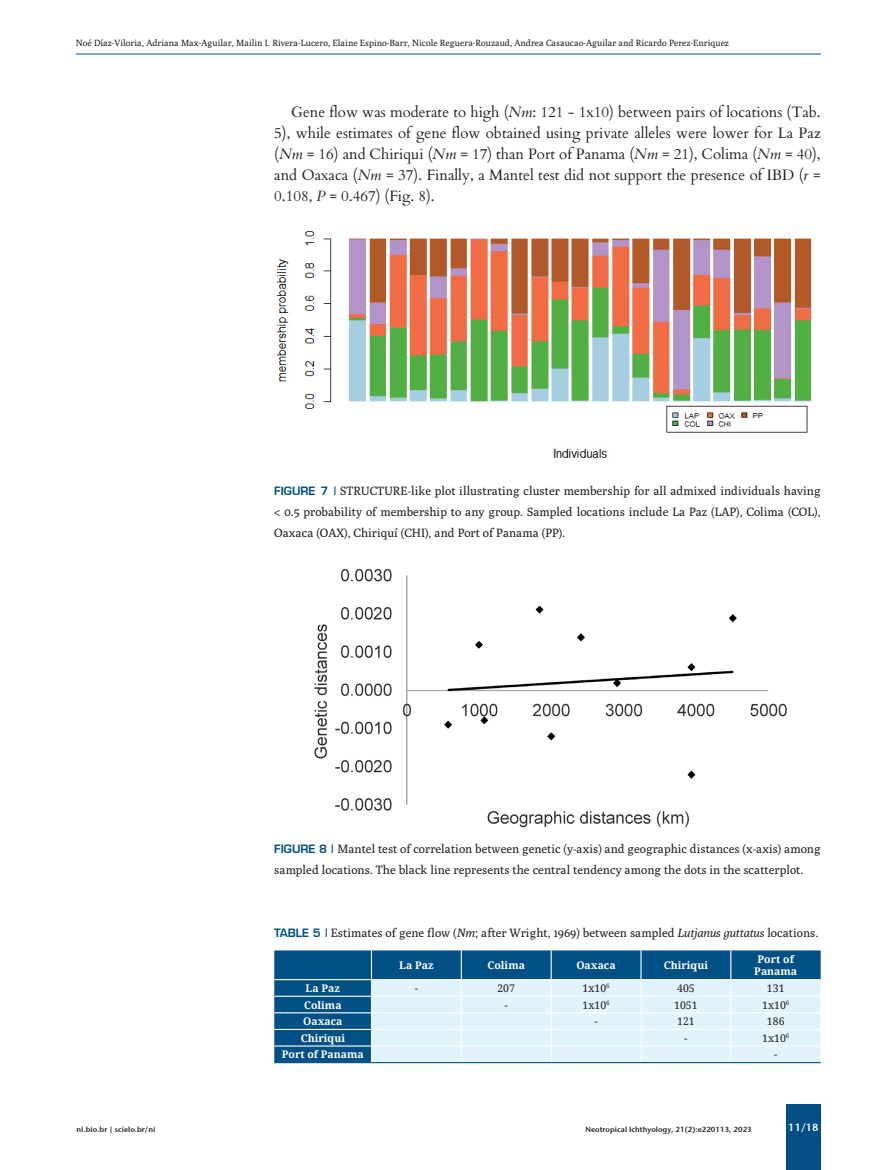
<style>
.page{position:relative;width:893px;height:1170px;background:#fff}
.page>*{position:absolute;margin:0;border:0;box-sizing:border-box;transform-origin:0 0}
.t1{font:15px/21px "Cardo";color:#231f20;text-align:justify}
.t2{font:12px/21px "Poly";color:#231f20;text-align:justify}
.t3{font:700 10.5px/12.6px "Droid Serif";color:#fff;text-align:center}
.t4{font:10.5px "Droid Serif";color:#231f20}
.t5{font:10.5px "Stone Sans Sem ITCTT Semi";color:#fff}
.t6{font:9px "Poly";color:#231f20}
.t7{font:7.5px "Stone Sans Sem ITCTT Semi";color:#231f20}
.s1{font-style:italic}
.s2{font-family:"Eugenio Medium Normal";color:#015085}
</style>
<div class="page">
<hr style="left:76px;top:54px;width:745px;height:1px;background:#01558c">
<div style="left:786px;top:1104px;width:35px;height:65px;background:#014f84"></div>
<img style="left:276px;top:231px;width:536px;height:227px">
<img style="left:314px;top:569px;width:473px;height:259px">
<svg style="left:274px;top:950px;width:97px;height:111px;background:#0a5689"></svg>
<hr style="left:274px;top:978px;width:97px;height:2px;background:#fff">
<hr style="left:274px;top:995px;width:97px;height:1px;background:#fff">
<hr style="left:274px;top:1012px;width:97px;height:1px;background:#fff">
<hr style="left:274px;top:1028px;width:97px;height:1px;background:#fff">
<hr style="left:274px;top:1045px;width:97px;height:1px;background:#fff">
<svg style="left:371px;top:950px;width:450px;height:111px;background:#adccdf"></svg>
<hr style="left:274px;top:1061px;width:97px;height:2px;background:#015085">
<hr style="left:371px;top:1061px;width:90px;height:2px;background:#015085">
<hr style="left:461px;top:1061px;width:90px;height:2px;background:#015085">
<hr style="left:551px;top:1061px;width:90px;height:2px;background:#015085">
<hr style="left:641px;top:1061px;width:90px;height:2px;background:#015085">
<hr style="left:731px;top:1061px;width:90px;height:2px;background:#015085">
<p class="t6" style="left:76px;top:38px;width:655px">Noé Díaz-Viloria, Adriana Max-Aguilar, Mailin I. Rivera-Lucero, Elaine Espino-Barr, Nicole Reguera-Rouzaud, Andrea Casaucao-Aguilar and Ricardo Perez-Enriquez</p>
<p class="t1" style="left:274px;top:101px;width:548px;text-indent:17px">Gene flow was moderate to high (<span class="s1">Nm</span>: 121 - 1x10) between pairs of locations (Tab.<br>5), while estimates of gene flow obtained using private alleles were lower for La Paz (<span class="s1">Nm</span> = 16) and Chiriqui (<span class="s1">Nm</span> = 17) than Port of Panama (<span class="s1">Nm</span> = 21), Colima (<span class="s1">Nm</span> = 40), and Oaxaca (<span class="s1">Nm</span> = 37). Finally, a Mantel test did not support the presence of IBD (<span class="s1">r</span> = 0.108, <span class="s1">P</span> = 0.467) (Fig. 8).</p>
<p class="t2" style="left:274px;top:480px;width:548px"><span class="s2">FIGURE 7 |</span> STRUCTURE-like plot illustrating cluster membership for all admixed individuals having &lt; 0.5 probability of membership to any group. Sampled locations include La Paz (LAP), Colima (COL), Oaxaca (OAX), Chiriquí (CHI), and Port of Panama (PP).</p>
<p class="t2" style="left:274px;top:837px;width:548px"><span class="s2">FIGURE 8 |</span> Mantel test of correlation between genetic (y-axis) and geographic distances (x-axis) among sampled locations. The black line represents the central tendency among the dots in the scatterplot.</p>
<p class="t2" style="left:274px;top:921px;width:546px"><span class="s2">TABLE 5 |</span> Estimates of gene flow (<span class="s1">Nm</span>; after Wright, 1969) between sampled <span class="s1">Lutjanus guttatus</span> locations.</p>
<p class="t3" style="left:399px;top:959px;width:36px">La Paz</p>
<p class="t3" style="left:487px;top:959px;width:39px">Colima</p>
<p class="t3" style="left:576px;top:959px;width:41px">Oaxaca</p>
<p class="t3" style="left:664px;top:959px;width:46px">Chiriqui</p>
<p class="t3" style="left:754px;top:952px;width:44px">Port of<br>Panama</p>
<p class="t3" style="left:306px;top:981px;width:36px">La Paz</p>
<p class="t4" style="left:415px;top:982px;width:5px">-</p>
<p class="t4" style="left:497px;top:982px;width:19px">207</p>
<p class="t4" style="left:582px;top:982px;width:29px">1x10<sup>6</sup></p>
<p class="t4" style="left:677px;top:982px;width:19px">405</p>
<p class="t4" style="left:767px;top:982px;width:19px">131</p>
<p class="t3" style="left:304px;top:998px;width:39px">Colima</p>
<p class="t4" style="left:505px;top:998px;width:5px">-</p>
<p class="t4" style="left:582px;top:998px;width:29px">1x10<sup>6</sup></p>
<p class="t4" style="left:674px;top:998px;width:25px">1051</p>
<p class="t4" style="left:762px;top:998px;width:29px">1x10<sup>6</sup></p>
<p class="t3" style="left:303px;top:1015px;width:41px">Oaxaca</p>
<p class="t4" style="left:594px;top:1015px;width:5px">-</p>
<p class="t4" style="left:677px;top:1015px;width:19px">121</p>
<p class="t4" style="left:767px;top:1015px;width:19px">186</p>
<p class="t3" style="left:301px;top:1031px;width:46px">Chiriqui</p>
<p class="t4" style="left:684px;top:1031px;width:5px">-</p>
<p class="t4" style="left:762px;top:1031px;width:29px">1x10<sup>6</sup></p>
<p class="t3" style="left:282px;top:1048px;width:83px">Port of Panama</p>
<p class="t4" style="left:774px;top:1048px;width:5px">-</p>
<p class="t7" style="left:77px;top:1122px;width:80px">ni.bio.br | scielo.br/ni</p>
<p class="t7" style="left:585px;top:1122px;width:168px">Neotropical Ichthyology, 21(2):e220113, 2023</p>
<p class="t5" style="left:788px;top:1118px;width:32px">11/18</p>
</div>
